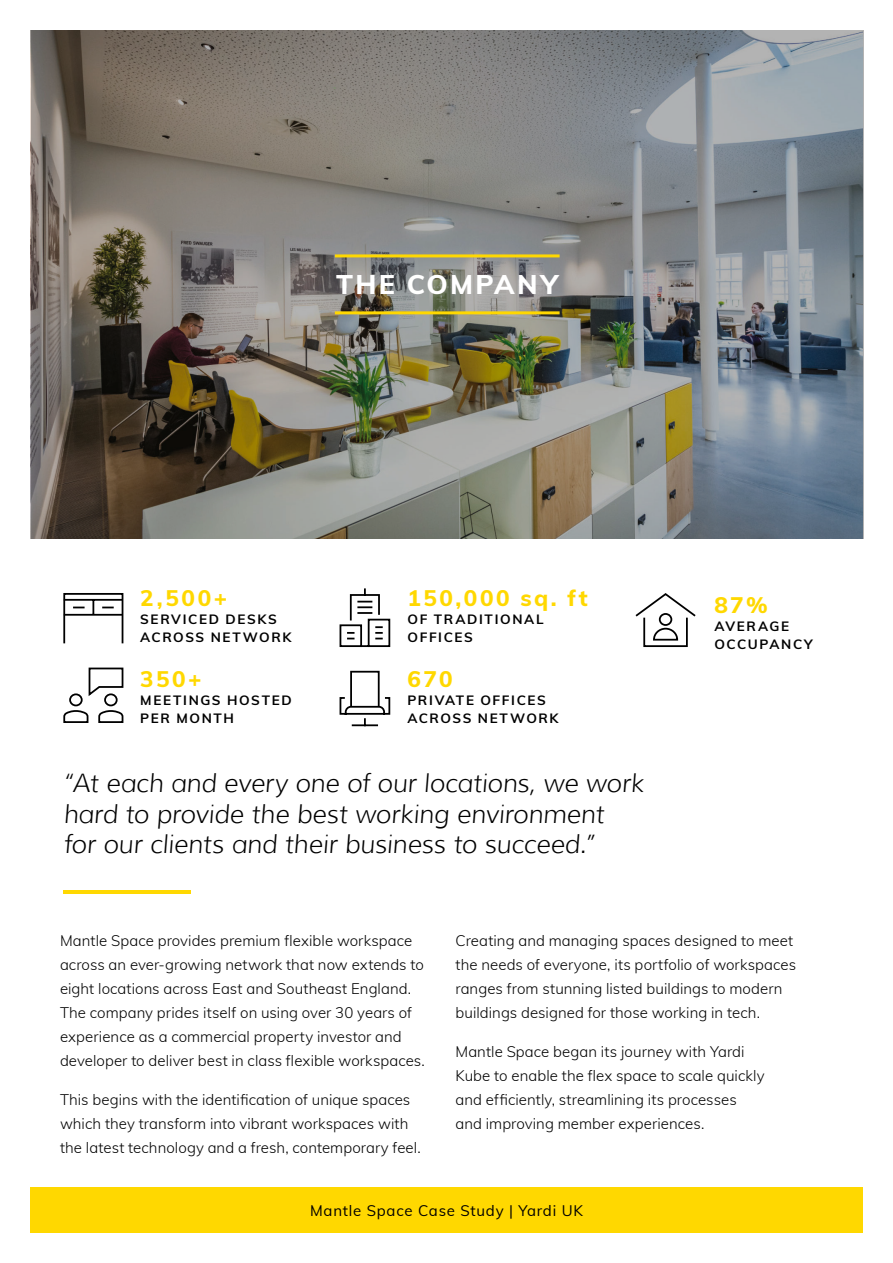
<style>
.page{position:relative;width:893px;height:1263px;background:#fff}
.page>*{position:absolute;margin:0;border:0;box-sizing:border-box;transform-origin:0 0}
.t1{font:800 27px "Muli";letter-spacing:.085em;color:#fff}
.t2{font:italic 300 25.5px/30.6px "Muli";letter-spacing:-.015em;color:#000}
.t3{font:800 22.5px "Muli";letter-spacing:.115em;color:#ffd800}
.t4{font:300 15px/24px "Muli";letter-spacing:.005em;color:#000}
.t5{font:15px "Muli";letter-spacing:.05em;color:#000}
.t6{font:700 13.5px/18px "Muli";letter-spacing:.12em;color:#000}
</style>
<div class="page">
<div style="left:30px;top:1188px;width:833px;height:45px;background:#ffd800"></div>
<img style="left:31px;top:30px;width:833px;height:509px">
<hr style="left:335px;top:311px;width:225px;height:3px;background:#ffd800">
<hr style="left:335px;top:254px;width:225px;height:3px;background:#ffd800">
<hr style="left:63px;top:891px;width:128px;height:3px;background:#ffd800">
<svg style="left:63px;top:593px;width:61px;height:51px"></svg>
<svg style="left:63px;top:667px;width:61px;height:56px"></svg>
<svg style="left:635px;top:593px;width:61px;height:54px"></svg>
<svg style="left:339px;top:588px;width:52px;height:60px"></svg>
<div style="left:350px;top:671px;width:30px;height:36px;border:2px solid #000"></div>
<svg style="left:339px;top:696px;width:52px;height:31px"></svg>
<h1 class="t1" style="left:336px;top:265px;width:223px">THE COMPANY</h1>
<h3 class="t3" style="left:140px;top:582px;width:88px">2,500+</h3>
<p class="t6" style="left:140px;top:610px;width:153px">SERVICED DESKS<br>ACROSS NETWORK</p>
<h3 class="t3" style="left:140px;top:662px;width:63px">350+</h3>
<p class="t6" style="left:140px;top:690px;width:153px">MEETINGS HOSTED<br>PER MONTH</p>
<h3 class="t3" style="left:407px;top:582px;width:182px">150,000 sq. ft</h3>
<p class="t6" style="left:407px;top:610px;width:138px">OF TRADITIONAL<br>OFFICES</p>
<h3 class="t3" style="left:407px;top:662px;width:47px">670</h3>
<p class="t6" style="left:407px;top:690px;width:153px">PRIVATE OFFICES<br>ACROSS NETWORK</p>
<h2 class="t2" style="left:63px;top:768px;width:582px">“At each and every one of our locations, we work hard to provide the best working environment<br>for our clients and their business to succeed.”</h2>
<h3 class="t3" style="left:714px;top:589px;width:55px">87%</h3>
<p class="t6" style="left:714px;top:617px;width:100px">AVERAGE<br>OCCUPANCY</p>
<p class="t4" style="left:60px;top:928px;width:366px">Mantle Space provides premium flexible workspace across an ever-growing network that now extends to eight locations across East and Southeast England.<br>The company prides itself on using over 30 years of experience as a commercial property investor and developer to deliver best in class flexible workspaces.</p>
<p class="t4" style="left:60px;top:1087px;width:362px">This begins with the identification of unique spaces which they transform into vibrant workspaces with the latest technology and a fresh, contemporary feel.</p>
<p class="t4" style="left:455px;top:928px;width:342px">Creating and managing spaces designed to meet the needs of everyone, its portfolio of workspaces ranges from stunning listed buildings to modern buildings designed for those working in tech.</p>
<p class="t4" style="left:455px;top:1039px;width:311px">Mantle Space began its journey with Yardi Kube to enable the flex space to scale quickly and efficiently, streamlining its processes and improving member experiences.</p>
<p class="t5" style="left:310px;top:1200px;width:274px">Mantle Space Case Study | Yardi UK</p>
</div>
